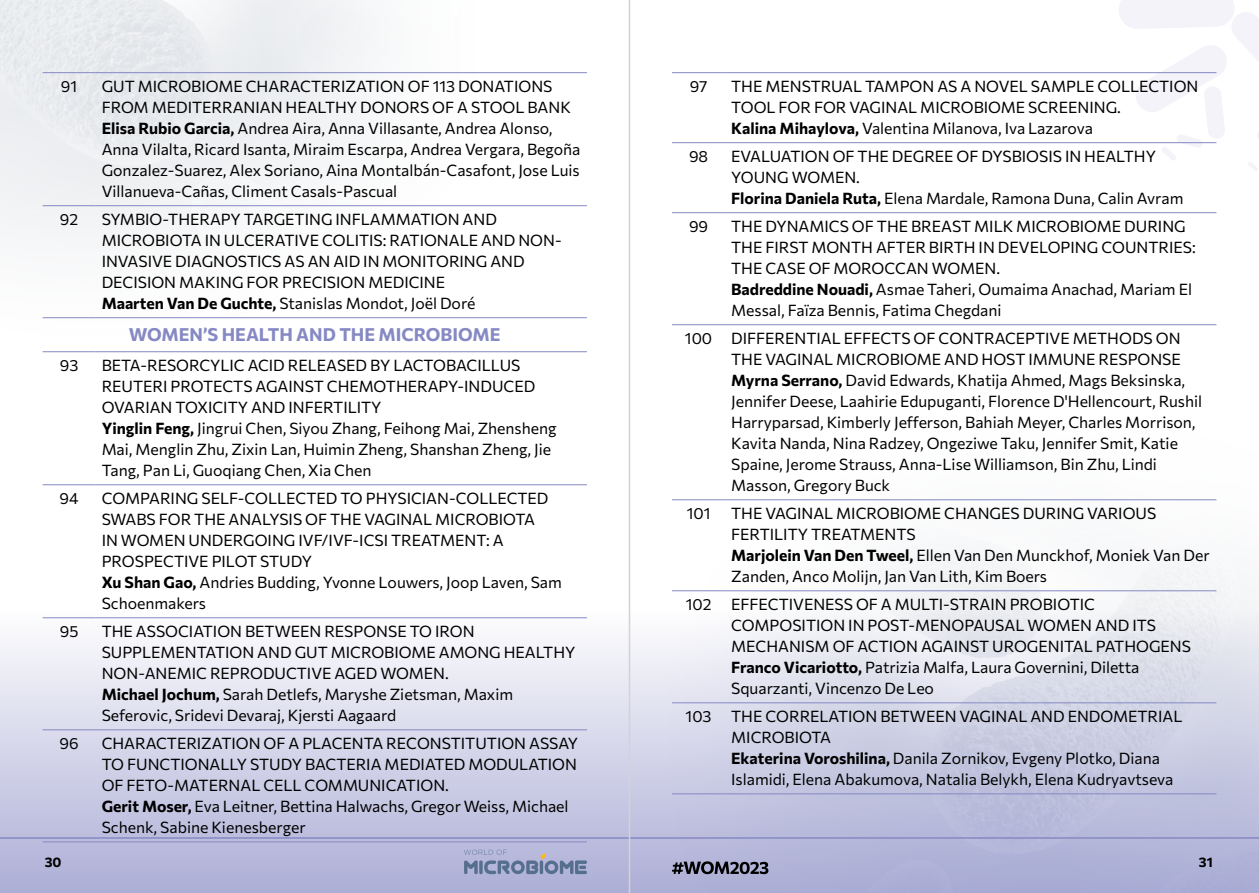
<style>
.page{position:relative;width:1259px;height:893px;background:#fff}
.page>*{position:absolute;margin:0;border:0;box-sizing:border-box;transform-origin:0 0}
.t1{font:700 18px "Commissioner";color:#8689c3}
.t2{font:15.75px/21px "Commissioner";color:#000}
.t3{font:700 13.5px "Commissioner";color:#000}
.s1{font-weight:700}
</style>
<div class="page">
<div style="left:0;top:610px;width:1259px;height:283px;background:linear-gradient(to bottom,#fdfdfe,#acaed6)"></div>
<img style="left:547px;top:330px;width:712px;height:563px">
<svg style="left:672px;top:861px;width:96px;height:13px"></svg>
<hr style="left:0;top:837px;width:1259px;height:2px;background:#8689c3">
<hr style="left:629px;top:0;width:1px;height:893px;background:#d1d3d4">
<svg style="left:1118px;top:0;width:141px;height:171px"></svg>
<svg style="left:464px;top:850px;width:123px;height:24px;background:#949dbe"></svg>
<hr style="left:43px;top:72px;width:53px;height:1px;background:#8689c3">
<hr style="left:96px;top:72px;width:491px;height:1px;background:#8689c3">
<hr style="left:43px;top:205px;width:53px;height:1px;background:#8689c3">
<hr style="left:96px;top:205px;width:491px;height:1px;background:#8689c3">
<hr style="left:43px;top:317px;width:53px;height:1px;background:#8689c3">
<hr style="left:96px;top:317px;width:491px;height:1px;background:#8689c3">
<hr style="left:43px;top:351px;width:53px;height:1px;background:#8689c3">
<hr style="left:96px;top:351px;width:491px;height:1px;background:#8689c3">
<hr style="left:43px;top:484px;width:53px;height:1px;background:#8689c3">
<hr style="left:96px;top:484px;width:491px;height:1px;background:#8689c3">
<hr style="left:43px;top:617px;width:53px;height:1px;background:#8689c3">
<hr style="left:96px;top:617px;width:491px;height:1px;background:#8689c3">
<hr style="left:43px;top:729px;width:53px;height:1px;background:#8689c3">
<hr style="left:96px;top:729px;width:491px;height:1px;background:#8689c3">
<hr style="left:43px;top:841px;width:53px;height:1px;background:#8689c3">
<hr style="left:96px;top:841px;width:491px;height:1px;background:#8689c3">
<hr style="left:672px;top:72px;width:53px;height:1px;background:#8689c3">
<hr style="left:725px;top:72px;width:491px;height:1px;background:#8689c3">
<hr style="left:672px;top:142px;width:53px;height:1px;background:#8689c3">
<hr style="left:725px;top:142px;width:491px;height:1px;background:#8689c3">
<hr style="left:672px;top:212px;width:53px;height:1px;background:#8689c3">
<hr style="left:725px;top:212px;width:491px;height:1px;background:#8689c3">
<hr style="left:672px;top:324px;width:53px;height:1px;background:#8689c3">
<hr style="left:725px;top:324px;width:491px;height:1px;background:#8689c3">
<hr style="left:672px;top:499px;width:53px;height:1px;background:#8689c3">
<hr style="left:725px;top:499px;width:491px;height:1px;background:#8689c3">
<hr style="left:672px;top:590px;width:53px;height:1px;background:#8689c3">
<hr style="left:725px;top:590px;width:491px;height:1px;background:#8689c3">
<hr style="left:672px;top:702px;width:53px;height:1px;background:#8689c3">
<hr style="left:725px;top:702px;width:491px;height:1px;background:#8689c3">
<hr style="left:672px;top:793px;width:53px;height:1px;background:#8689c3">
<hr style="left:725px;top:793px;width:491px;height:1px;background:#8689c3">
<p class="t2" style="left:61px;top:74px;width:18px">91</p>
<p class="t2" style="left:102px;top:74px;width:480px">GUT MICROBIOME CHARACTERIZATION OF 113 DONATIONS FROM MEDITERRANIAN HEALTHY DONORS OF A STOOL BANK <span class="s1">Elisa Rubio Garcia,</span> Andrea Aira, Anna Villasante, Andrea Alonso, Anna Vilalta, Ricard Isanta, Miraim Escarpa, Andrea Vergara, Begoña Gonzalez-Suarez, Alex Soriano, Aina Montalbán-Casafont, Jose Luis Villanueva-Cañas, Climent Casals-Pascual</p>
<p class="t2" style="left:60px;top:207px;width:20px">92</p>
<p class="t2" style="left:102px;top:207px;width:461px">SYMBIO-THERAPY TARGETING INFLAMMATION AND MICROBIOTA IN ULCERATIVE COLITIS: RATIONALE AND NON-INVASIVE DIAGNOSTICS AS AN AID IN MONITORING AND DECISION MAKING FOR PRECISION MEDICINE<br><span class="s1">Maarten Van De Guchte,</span> Stanislas Mondot, Joël Doré</p>
<p class="t1" style="left:129px;top:320px;width:373px">WOMEN’S HEALTH AND THE MICROBIOME</p>
<p class="t2" style="left:60px;top:353px;width:20px">93</p>
<p class="t2" style="left:102px;top:353px;width:456px">ΒETA-RESORCYLIC ACID RELEASED BY LACTOBACILLUS REUTERI PROTECTS AGAINST CHEMOTHERAPY-INDUCED OVARIAN TOXICITY AND INFERTILITY<br><span class="s1">Yinglin Feng,</span> Jingrui Chen, Siyou Zhang, Feihong Mai, Zhensheng Mai, Menglin Zhu, Zixin Lan, Huimin Zheng, Shanshan Zheng, Jie Tang, Pan Li, Guoqiang Chen, Xia Chen</p>
<p class="t2" style="left:60px;top:486px;width:21px">94</p>
<p class="t2" style="left:102px;top:486px;width:462px">COMPARING SELF-COLLECTED TO PHYSICIAN-COLLECTED SWABS FOR THE ANALYSIS OF THE VAGINAL MICROBIOTA<br>IN WOMEN UNDERGOING IVF/IVF-ICSI TREATMENT: A PROSPECTIVE PILOT STUDY<br><span class="s1">Xu Shan Gao,</span> Andries Budding, Yvonne Louwers, Joop Laven, Sam Schoenmakers</p>
<p class="t2" style="left:60px;top:619px;width:20px">95</p>
<p class="t2" style="left:102px;top:619px;width:475px">THE ASSOCIATION BETWEEN RESPONSE TO IRON SUPPLEMENTATION AND GUT MICROBIOME AMONG HEALTHY NON-ANEMIC REPRODUCTIVE AGED WOMEN.<br><span class="s1">Michael Jochum,</span> Sarah Detlefs, Maryshe Zietsman, Maxim Seferovic, Sridevi Devaraj, Kjersti Aagaard</p>
<p class="t2" style="left:60px;top:731px;width:21px">96</p>
<p class="t2" style="left:102px;top:731px;width:478px">CHARACTERIZATION OF A PLACENTA RECONSTITUTION ASSAY TO FUNCTIONALLY STUDY BACTERIA MEDIATED MODULATION OF FETO-MATERNAL CELL COMMUNICATION.<br><span class="s1">Gerit Moser,</span> Eva Leitner, Bettina Halwachs, Gregor Weiss, Michael Schenk, Sabine Kienesberger</p>
<p class="t2" style="left:689px;top:74px;width:19px">97</p>
<p class="t2" style="left:731px;top:74px;width:469px">THE MENSTRUAL TAMPON AS A NOVEL SAMPLE COLLECTION<br>TOOL FOR FOR VAGINAL MICROBIOME SCREENING.<br><span class="s1">Kalina Mihaylova,</span> Valentina Milanova, Iva Lazarova</p>
<p class="t2" style="left:689px;top:144px;width:21px">98</p>
<p class="t2" style="left:731px;top:144px;width:454px">EVALUATION OF THE DEGREE OF DYSBIOSIS IN HEALTHY<br>YOUNG WOMEN.<br><span class="s1">Florina Daniela Ruta,</span> Elena Mardale, Ramona Duna, Calin Avram</p>
<p class="t2" style="left:689px;top:214px;width:21px">99</p>
<p class="t2" style="left:731px;top:214px;width:466px">THE DYNAMICS OF THE BREAST MILK MICROBIOME DURING THE FIRST MONTH AFTER BIRTH IN DEVELOPING COUNTRIES:<br>THE CASE OF MOROCCAN WOMEN.<br><span class="s1">Badreddine Nouadi,</span> Asmae Taheri, Oumaima Anachad, Mariam El Messal, Faïza Bennis, Fatima Chegdani</p>
<p class="t2" style="left:731px;top:326px;width:472px;text-indent:-46px">100 DIFFERENTIAL EFFECTS OF CONTRACEPTIVE METHODS ON THE VAGINAL MICROBIOME AND HOST IMMUNE RESPONSE <span class="s1">Myrna Serrano,</span> David Edwards, Khatija Ahmed, Mags Beksinska, Jennifer Deese, Laahirie Edupuganti, Florence D'Hellencourt, Rushil Harryparsad, Kimberly Jefferson, Bahiah Meyer, Charles Morrison, Kavita Nanda, Nina Radzey, Ongeziwe Taku, Jennifer Smit, Katie Spaine, Jerome Strauss, Anna-Lise Williamson, Bin Zhu, Lindi Masson, Gregory Buck</p>
<p class="t2" style="left:687px;top:501px;width:25px">101</p>
<p class="t2" style="left:731px;top:501px;width:480px">THE VAGINAL MICROBIOME CHANGES DURING VARIOUS FERTILITY TREATMENTS<br><span class="s1">Marjolein Van Den Tweel,</span> Ellen Van Den Munckhof, Moniek Van Der Zanden, Anco Molijn, Jan Van Lith, Kim Boers</p>
<p class="t2" style="left:686px;top:592px;width:27px">102</p>
<p class="t2" style="left:731px;top:592px;width:461px">EFFECTIVENESS OF A MULTI-STRAIN PROBIOTIC COMPOSITION IN POST-MENOPAUSAL WOMEN AND ITS MECHANISM OF ACTION AGAINST UROGENITAL PATHOGENS <span class="s1">Franco Vicariotto,</span> Patrizia Malfa, Laura Governini, Diletta Squarzanti, Vincenzo De Leo</p>
<p class="t2" style="left:731px;top:704px;width:453px;text-indent:-46px">103 THE CORRELATION BETWEEN VAGINAL AND ENDOMETRIAL MICROBIOTA<br><span class="s1">Ekaterina Voroshilina,</span> Danila Zornikov, Evgeny Plotko, Diana Islamidi, Elena Abakumova, Natalia Belykh, Elena Kudryavtseva</p>
<p class="t3" style="left:45px;top:851px;width:18px">30</p>
<p class="t3" style="left:1198px;top:851px;width:15px">31</p>
</div>
